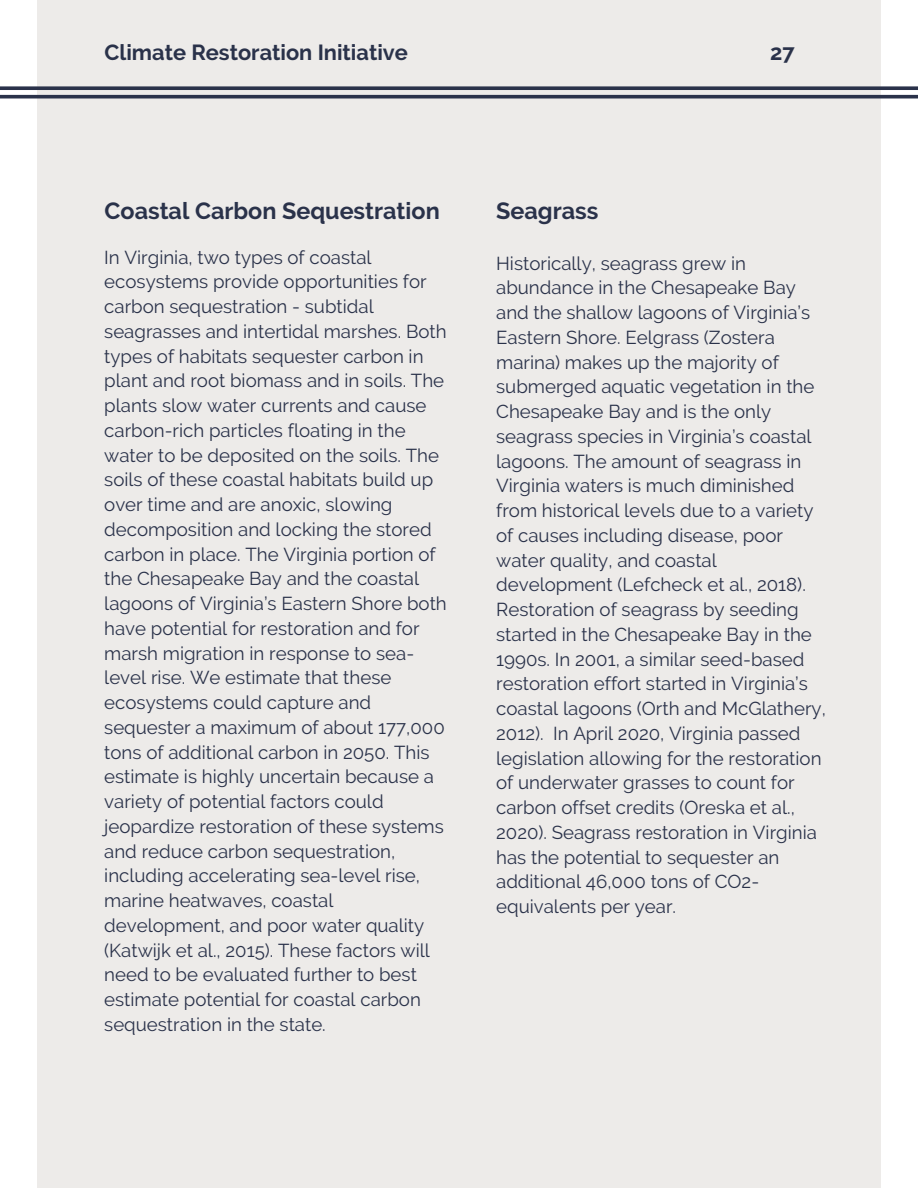
<style>
.page{position:relative;width:918px;height:1188px;background:#fff}
.page>*{position:absolute;margin:0;border:0;box-sizing:border-box;transform-origin:0 0}
.t1{font:700 23.4px "Raleway";color:#2a324a}
.t2{font:700 21.75px "Raleway";color:#2a324a}
.t3{font:18.75px/24.8px "Raleway";color:#2a324a}
</style>
<div class="page">
<div style="left:37px;top:0;width:844px;height:1188px;background:#edebe9"></div>
<svg style="left:0;top:86px;width:918px;height:13px"></svg>
<p class="t2" style="left:105px;top:39px;width:305px">Climate Restoration Initiative</p>
<p class="t2" style="left:770px;top:39px;width:26px">27</p>
<p class="t1" style="left:105px;top:197px;width:337px">Coastal Carbon Sequestration</p>
<p class="t3" style="left:104px;top:245px;width:344px">In Virginia, two types of coastal ecosystems provide opportunities for carbon sequestration - subtidal seagrasses and intertidal marshes. Both types of habitats sequester carbon in plant and root biomass and in soils. The plants slow water currents and cause carbon-rich particles floating in the water to be deposited on the soils. The soils of these coastal habitats build up over time and are anoxic, slowing decomposition and locking the stored carbon in place. The Virginia portion of the Chesapeake Bay and the coastal lagoons of Virginia’s Eastern Shore both have potential for restoration and for marsh migration in response to sea&shy;level rise. We estimate that these ecosystems could capture and sequester a maximum of about 177,000 tons of additional carbon in 2050. This estimate is highly uncertain because a variety of potential factors could jeopardize restoration of these systems and reduce carbon sequestration, including accelerating sea-level rise, marine heatwaves, coastal development, and poor water quality (Katwijk et al., 2015). These factors will need to be evaluated further to best estimate potential for coastal carbon sequestration in the state.</p>
<p class="t1" style="left:496px;top:197px;width:104px">Seagrass</p>
<p class="t3" style="left:496px;top:251px;width:331px">Historically, seagrass grew in abundance in the Chesapeake Bay and the shallow lagoons of Virginia’s Eastern Shore. Eelgrass (Zostera marina) makes up the majority of submerged aquatic vegetation in the Chesapeake Bay and is the only seagrass species in Virginia’s coastal lagoons. The amount of seagrass in Virginia waters is much diminished from historical levels due to a variety of causes including disease, poor water quality, and coastal development (Lefcheck et al., 2018).<br>Restoration of seagrass by seeding started in the Chesapeake Bay in the 1990s. In 2001, a similar seed-based restoration effort started in Virginia’s coastal lagoons (Orth and McGlathery, 2012). In April 2020, Virginia passed legislation allowing for the restoration of underwater grasses to count for carbon offset credits (Oreska et al., 2020). Seagrass restoration in Virginia has the potential to sequester an additional 46,000 tons of CO2- equivalents per year.</p>
</div>
